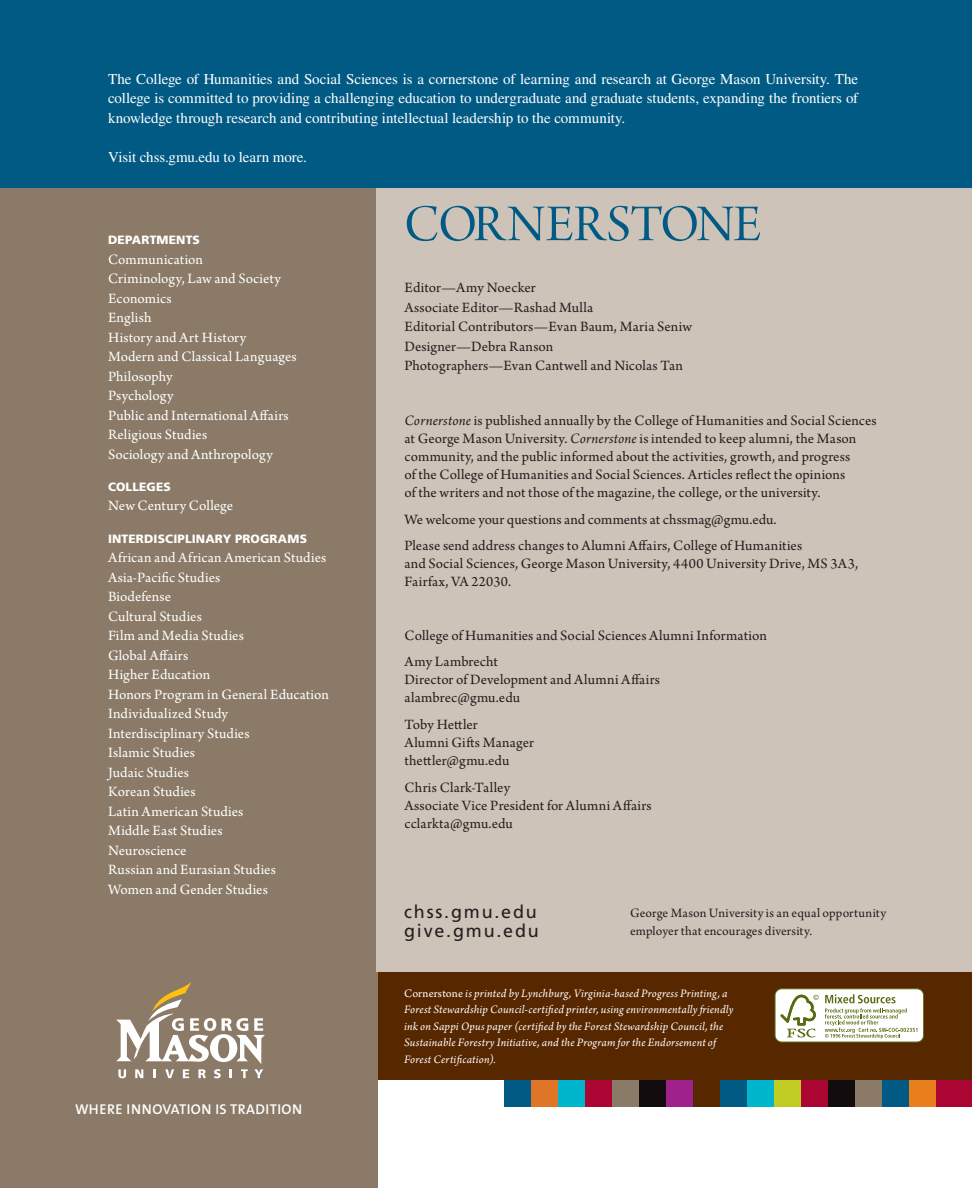
<style>
.page{position:relative;width:972px;height:1188px;background:#fff}
.page>*{position:absolute;margin:0;border:0;box-sizing:border-box;transform-origin:0 0}
.t1{font:54.75px "Arno Pro Display";letter-spacing:.07em;color:#005a84}
.t2{font:18px/19.5px "Frutiger";letter-spacing:.1em;color:#231f20}
.t3{font:15px/18px "Arno Pro";letter-spacing:.005em;color:#231f20}
.t4{font:15px/19.5px "Arno Pro";letter-spacing:.01em;color:#fff}
.t5{font:15px/19.5px "Times";letter-spacing:-.005em;color:#fff;text-align:justify}
.t6{font:600 14.25px "The Sans B6";letter-spacing:.03em;color:#fff}
.t7{font:13.5px/18px "Arno Pro";letter-spacing:.01em;color:#231f20}
.t8{font:italic 12px/16.5px "Arno Pro";letter-spacing:.015em;color:#fff}
.t9{font:900 12px "Frutiger";letter-spacing:.01em;color:#fff}
.s1{font-style:italic}
.s2{font-style:normal}
</style>
<div class="page">
<div style="left:376px;top:972px;width:596px;height:108px;background:#572700"></div>
<div style="left:0;top:186px;width:378px;height:1002px;background:#8a7a67"></div>
<div style="left:377px;top:186px;width:595px;height:786px;background:#cec3b8"></div>
<div style="left:0;top:0;width:972px;height:188px;background:#005a84"></div>
<div style="left:775px;top:989px;width:149px;height:53px;background:#fff;border-radius:7px"></div>
<div style="left:775px;top:988px;width:149px;height:54px;border:1px solid #566c10;border-radius:7px"></div>
<svg style="left:780px;top:995px;width:39px;height:42px"></svg>
<svg style="left:825px;top:994px;width:92px;height:45px"></svg>
<div style="left:504px;top:1080px;width:27px;height:27px;background:#005a84"></div>
<div style="left:720px;top:1080px;width:27px;height:27px;background:#005a84"></div>
<div style="left:612px;top:1080px;width:27px;height:27px;background:#8a7a67"></div>
<div style="left:828px;top:1080px;width:27px;height:27px;background:#130c0e"></div>
<div style="left:558px;top:1080px;width:27px;height:27px;background:#00b6cc"></div>
<div style="left:774px;top:1080px;width:27px;height:27px;background:#c2cd23"></div>
<div style="left:666px;top:1080px;width:27px;height:27px;background:#9f218b"></div>
<div style="left:882px;top:1080px;width:27px;height:27px;background:#005a84"></div>
<div style="left:531px;top:1080px;width:27px;height:27px;background:#e07427"></div>
<div style="left:747px;top:1080px;width:27px;height:27px;background:#00b6cc"></div>
<div style="left:639px;top:1080px;width:27px;height:27px;background:#130c0e"></div>
<div style="left:855px;top:1080px;width:27px;height:27px;background:#8a7a67"></div>
<div style="left:585px;top:1080px;width:27px;height:27px;background:#ab0534"></div>
<div style="left:801px;top:1080px;width:27px;height:27px;background:#ab0534"></div>
<div style="left:693px;top:1080px;width:27px;height:27px;background:#572700"></div>
<div style="left:909px;top:1080px;width:27px;height:27px;background:#e97e1d"></div>
<div style="left:936px;top:1080px;width:36px;height:27px;background:#ab0534"></div>
<svg style="left:116px;top:982px;width:149px;height:96px"></svg>
<p class="t5" style="left:108px;top:69px;width:752px">The College of Humanities and Social Sciences is a cornerstone of learning and research at George Mason University. The college is committed to providing a challenging education to undergraduate and graduate students, expanding the frontiers of knowledge through research and contributing intellectual leadership to the community.</p>
<p class="t5" style="left:108px;top:147px;width:200px">Visit chss.gmu.edu to learn more.</p>
<p class="t9" style="left:108px;top:233px;width:93px">DEPARTMENTS</p>
<p class="t4" style="left:108px;top:250px;width:190px">Communication<br>Criminology, Law and Society<br>Economics<br>English<br>History and Art History<br>Modern and Classical Languages<br>Philosophy<br>Psychology<br>Public and International Affairs<br>Religious Studies<br>Sociology and Anthropology</p>
<p class="t9" style="left:108px;top:480px;width:64px">COLLEGES</p>
<p class="t4" style="left:108px;top:497px;width:127px">New Century College</p>
<p class="t9" style="left:108px;top:531px;width:201px">INTERDI SCI PLINARY PROGRAMS</p>
<p class="t4" style="left:108px;top:549px;width:222px">African and African American Studies<br>Asia-Pacific Studies<br>Biodefense<br>Cultural Studies<br>Film and Media Studies<br>Global Affairs<br>Higher Education<br>Honors Program in General Education<br>Individualized Study<br>Interdisciplinary Studies<br>Islamic Studies<br>Judaic Studies<br>Korean Studies<br>Latin American Studies<br>Middle East Studies<br>Neuroscience<br>Russian and Eurasian Studies<br>Women and Gender Studies</p>
<p class="t6" style="left:75px;top:1102px;width:229px">WHERE INNOVATION IS TRADITION</p>
<h1 class="t1" style="left:404px;top:194px;width:352px">Cornerstone</h1>
<p class="t3" style="left:404px;top:279px;width:289px;line-height:19.5px">Editor—Amy Noecker<br>Associate Editor—Rashad Mulla<br>Editorial Contributors—Evan Baum, Maria Seniw Designer—Debra Ranson<br>Photographers—Evan Cantwell and Nicolas Tan</p>
<p class="t3" style="left:404px;top:412px;width:474px"><span class="s1">Cornerstone</span> is published annually by the College of Humanities and Social Sciences at George Mason University. <span class="s1">Cornerstone</span> is intended to keep alumni, the Mason community, and the public informed about the activities, growth, and progress<br>of the College of Humanities and Social Sciences. Articles reflect the opinions<br>of the writers and not those of the magazine, the college, or the university.</p>
<p class="t3" style="left:404px;top:507px;width:399px;line-height:26.7px">We welcome your questions and comments at chssmag@gmu.edu.<br>Please send address changes to Alumni Affairs, College of Humanities</p>
<p class="t3" style="left:404px;top:556px;width:455px">and Social Sciences, George Mason University, 4400 University Drive, MS 3A3,<br>Fairfax, VA 22030.</p>
<p class="t3" style="left:404px;top:623px;width:364px;line-height:26.7px">College of Humanities and Social Sciences Alumni Information<br>Amy Lambrecht</p>
<p class="t3" style="left:404px;top:672px;width:257px">Director of Development and Alumni Affairs alambrec@gmu.edu</p>
<p class="t3" style="left:404px;top:716px;width:131px">Toby Hettler<br>Alumni Gifts Manager thettler@gmu.edu</p>
<p class="t3" style="left:404px;top:779px;width:249px">Chris Clark-Talley<br>Associate Vice President for Alumni Affairs cclarkta@gmu.edu</p>
<p class="t2" style="left:404px;top:902px;width:136px">chss.gmu.edu give.gmu.edu</p>
<p class="t7" style="left:630px;top:905px;width:258px">George Mason University is an equal opportunity employer that encourages diversity.</p>
<p class="t8" style="left:404px;top:985px;width:331px"><span class="s2">Cornerstone</span> is printed by Lynchburg, Virginia-based Progress Printing, a Forest Stewardship Council-certified printer, using environmentally friendly ink on Sappi Opus paper (certified by the Forest Stewardship Council, the Sustainable Forestry Initiative, and the Program for the Endorsement of Forest Certification).</p>
</div>
